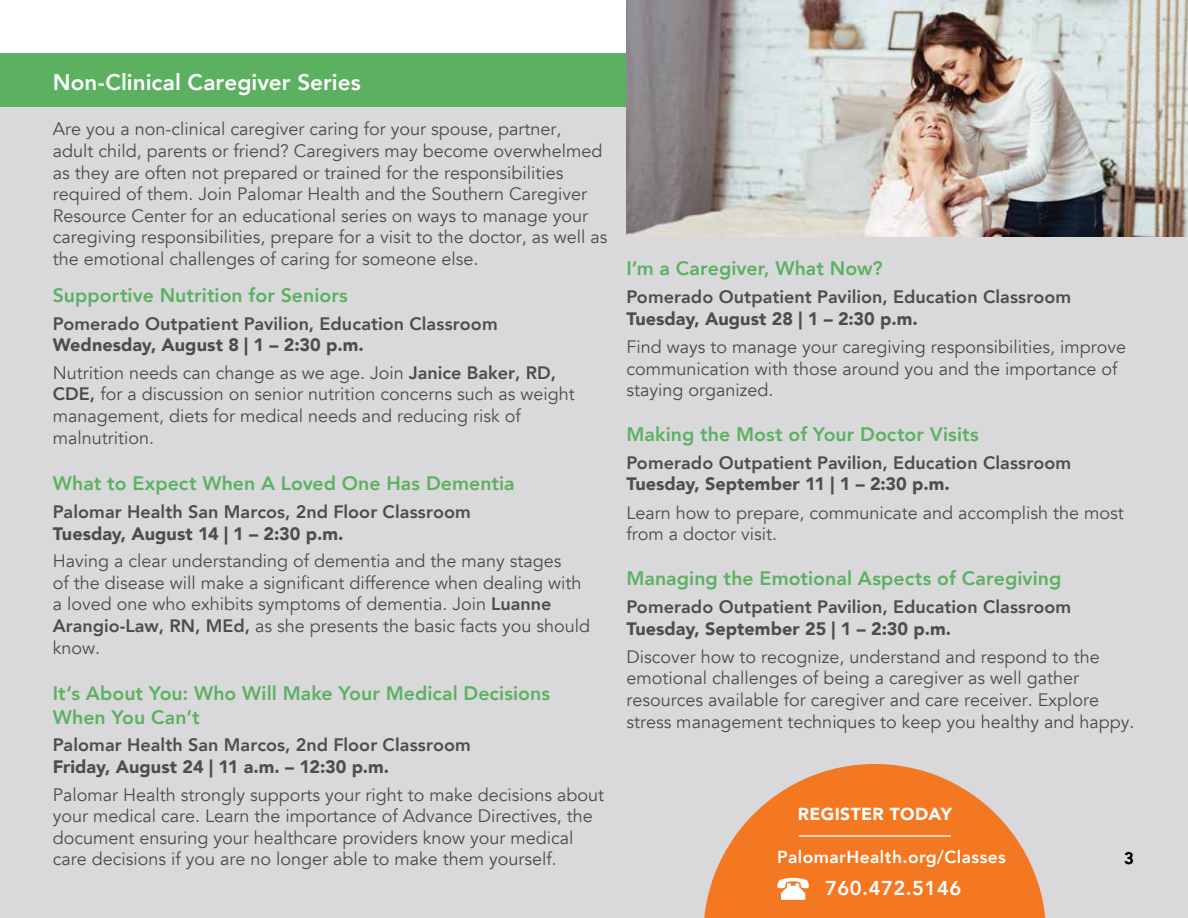
<style>
.page{position:relative;width:1188px;height:918px;background:#fff}
.page>*{position:absolute;margin:0;border:0;box-sizing:border-box;transform-origin:0 0}
.t1{font:800 22.5px "Avenir";letter-spacing:.005em;color:#fff}
.t2{font:800 20.1px "Avenir";letter-spacing:.025em;color:#fff}
.t3{font:800 19.5px/23.4px "Avenir";color:#5cb161}
.t4{font:18px/21.6px "Avenir";color:#4d4d4f}
.t5{font:800 18px "Avenir";letter-spacing:.005em;color:#4d4d4f}
.t6{font:900 18px "Avenir";color:#4d4d4f}
.t7{font:800 17.4px "Avenir";letter-spacing:.025em;color:#fff}
.t8{font:900 17.4px "Avenir";letter-spacing:.025em;color:#fff}
.t9{font:800 16.5px "Avenir";color:#000}
.s1{font-weight:900}
.s2{font-weight:800}
</style>
<div class="page">
<div style="left:0;top:58px;width:1188px;height:860px;background:#d9d9db"></div>
<div style="left:0;top:53px;width:626px;height:53px;background:#5cb161"></div>
<img style="left:626px;top:0;width:562px;height:237px">
<svg style="left:704px;top:764px;width:342px;height:154px;fill:#f47721"></svg>
<hr style="left:799px;top:835px;width:152px;height:2px;background:#fff">
<svg style="left:777px;top:878px;width:32px;height:22px"></svg>
<p class="t1" style="left:53px;top:65px;width:309px">Non-Clinical Caregiver Series</p>
<p class="t4" style="left:53px;top:119px;width:556px">Are you a non-clinical caregiver caring for your spouse, partner,<br>adult child, parents or friend? Caregivers may become overwhelmed as they are often not prepared or trained for the responsibilities required of them. Join Palomar Health and the Southern Caregiver Resource Center for an educational series on ways to manage your caregiving responsibilities, prepare for a visit to the doctor, as well as the emotional challenges of caring for someone else.</p>
<p class="t3" style="left:53px;top:284px;width:297px">Supportive Nutrition for Seniors</p>
<p class="t5" style="left:53px;top:309px;width:446px">Pomerado Outpatient Pavilion, Education Classroom</p>
<p class="t4" style="left:53px;top:332px;width:505px;line-height:27.6px"><span class="s1">Wednesday, August 8 | 1 – 2:30 p.m.<br></span>Nutrition needs can change as we age. Join <span class="s2">Janice Baker, RD,</span></p>
<p class="t4" style="left:53px;top:384px;width:523px"><span class="s2">CDE,</span> for a discussion on senior nutrition concerns such as weight management, diets for medical needs and reducing risk of malnutrition.</p>
<p class="t3" style="left:53px;top:472px;width:463px">What to Expect When A Loved One Has Dementia</p>
<p class="t5" style="left:53px;top:498px;width:420px">Palomar Health San Marcos, 2nd Floor Classroom</p>
<p class="t6" style="left:53px;top:518px;width:292px">Tuesday, August 14 | 1 – 2:30 p.m.</p>
<p class="t4" style="left:53px;top:551px;width:539px">Having a clear understanding of dementia and the many stages<br>of the disease will make a significant difference when dealing with a loved one who exhibits symptoms of dementia. Join <span class="s2">Luanne Arangio-Law, RN, MEd,</span> as she presents the basic facts you should know.</p>
<p class="t3" style="left:53px;top:682px;width:499px">It’s About You: Who Will Make Your Medical Decisions<br>When You Can’t</p>
<p class="t5" style="left:53px;top:731px;width:420px">Palomar Health San Marcos, 2nd Floor Classroom</p>
<p class="t6" style="left:53px;top:751px;width:338px">Friday, August 24 | 11 a.m. – 12:30 p.m.</p>
<p class="t4" style="left:53px;top:784px;width:553px">Palomar Health strongly supports your right to make decisions about your medical care. Learn the importance of Advance Directives, the document ensuring your healthcare providers know your medical care decisions if you are no longer able to make them yourself.</p>
<p class="t3" style="left:626px;top:257px;width:258px">I’m a Caregiver, What Now?</p>
<p class="t5" style="left:626px;top:283px;width:446px">Pomerado Outpatient Pavilion, Education Classroom</p>
<p class="t6" style="left:626px;top:303px;width:293px">Tuesday, August 28 | 1 – 2:30 p.m.</p>
<p class="t4" style="left:626px;top:336px;width:501px">Find ways to manage your caregiving responsibilities, improve communication with those around you and the importance of staying organized.</p>
<p class="t3" style="left:626px;top:423px;width:354px">Making the Most of Your Doctor Visits</p>
<p class="t5" style="left:626px;top:448px;width:446px">Pomerado Outpatient Pavilion, Education Classroom</p>
<p class="t6" style="left:626px;top:469px;width:325px">Tuesday, September 11 | 1 – 2:30 p.m.</p>
<p class="t4" style="left:626px;top:502px;width:499px">Learn how to prepare, communicate and accomplish the most from a doctor visit.</p>
<p class="t3" style="left:626px;top:567px;width:437px">Managing the Emotional Aspects of Caregiving</p>
<p class="t5" style="left:626px;top:593px;width:446px">Pomerado Outpatient Pavilion, Education Classroom</p>
<p class="t6" style="left:626px;top:613px;width:326px">Tuesday, September 25 | 1 – 2:30 p.m.</p>
<p class="t4" style="left:626px;top:646px;width:510px">Discover how to recognize, understand and respond to the emotional challenges of being a caregiver as well gather resources available for caregiver and care receiver. Explore stress management techniques to keep you healthy and happy.</p>
<p class="t8" style="left:798px;top:799px;width:156px">REGISTER TODAY</p>
<p class="t7" style="left:777px;top:843px;width:230px">PalomarHealth.org/Classes</p>
<p class="t2" style="left:825px;top:873px;width:138px">760.472.5146</p>
<p class="t9" style="left:1124px;top:845px;width:11px">3</p>
</div>
